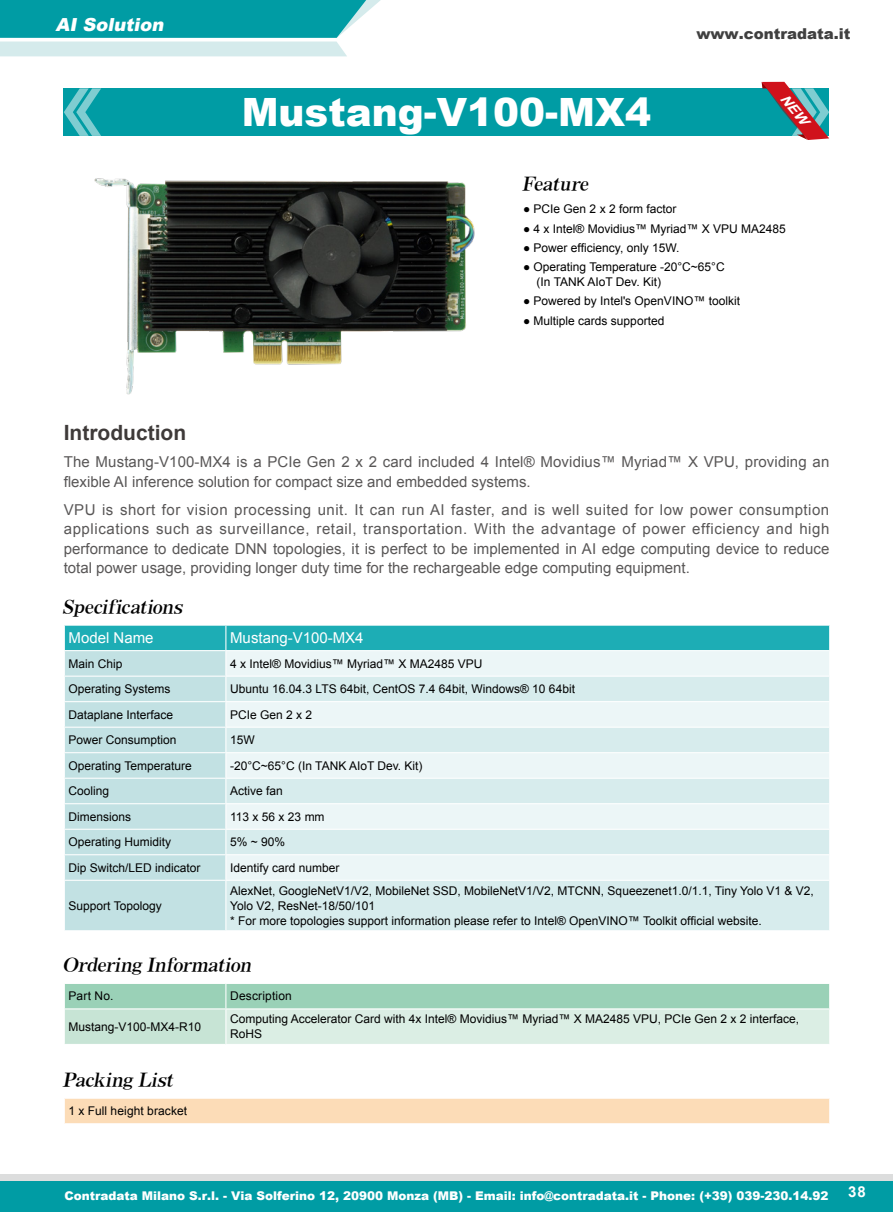
<style>
.page{position:relative;width:893px;height:1212px;background:#fff}
.page>*{position:absolute;margin:0;border:0;box-sizing:border-box;transform-origin:0 0}
.t1{font:900 39px "Arial";color:#fff}
.t2{font:700 21px "Arial";color:#3e3a39}
.t3{font:italic 18px "AR Roman 1 Heavy Euro";color:#000}
.t4{font:italic 900 18px "Arial";color:#fff}
.t5{font:15px/19.5px "Arial";color:#595757}
.t6{font:15px "Arial";color:#fff}
.t7{font:900 15px "Arial";color:#404040}
.t8{font:700 15px "Arial";color:#fff}
.t9{font:12px/15px "Arial";color:#000}
.t10{font:900 12px "Arial";color:#fff}
</style>
<div class="page">
<div style="left:0;top:1174px;width:893px;height:38px;background:#dcdddd"></div>
<div style="left:0;top:1181px;width:893px;height:31px;background:#009ca4"></div>
<svg style="left:0;top:0;width:381px;height:56px;background:#55bcc1"></svg>
<div style="left:64px;top:88px;width:765px;height:48px;background:#009ca4"></div>
<svg style="left:64px;top:88px;width:37px;height:48px"></svg>
<div style="left:64px;top:1098px;width:766px;height:26px;background:#fcdcb7"></div>
<hr style="left:64px;top:1098px;width:766px;height:1px;background:#fff">
<svg style="left:64px;top:1099px;width:1px;height:24px"></svg>
<svg style="left:829px;top:1099px;width:1px;height:24px"></svg>
<hr style="left:64px;top:1123px;width:766px;height:1px;background:#fff">
<div style="left:64px;top:1009px;width:162px;height:35px;background:#c7e4d5"></div>
<div style="left:226px;top:1009px;width:604px;height:35px;background:#dbeee4"></div>
<hr style="left:829px;top:1009px;width:1px;height:35px;background:#fff">
<div style="left:64px;top:984px;width:766px;height:25px;background:#9ad1b7"></div>
<hr style="left:226px;top:1008px;width:604px;height:1px;background:#fff">
<hr style="left:64px;top:1009px;width:1px;height:35px;background:#fff">
<hr style="left:65px;top:1008px;width:161px;height:1px;background:#fff">
<hr style="left:225px;top:1009px;width:1px;height:35px;background:#fff">
<div style="left:65px;top:881px;width:160px;height:49px;background:#c2e1e3"></div>
<div style="left:226px;top:881px;width:603px;height:49px;background:#d7eced"></div>
<svg style="left:64px;top:625px;width:766px;height:255px;background:#cbe8ea"></svg>
<img style="left:94px;top:178px;width:381px;height:217px">
<svg style="left:761px;top:81px;width:68px;height:59px"></svg>
<h3 class="t4" style="left:56px;top:12px;width:114px">AI Solution</h3>
<h1 class="t1" style="left:242px;top:83px;width:411px">Mustang-V100-MX4</h1>
<h3 class="t3" style="left:522px;top:174px;width:72px">Feature</h3>
<p class="t7" style="left:696px;top:23px;width:156px">www.contradata.it</p>
<p class="t9" style="left:523px;top:202px;width:155px">● PCIe Gen 2 x 2 form factor</p>
<p class="t9" style="left:523px;top:221px;width:264px">● 4 x Intel® Movidius™ Myriad™ X VPU MA2485</p>
<p class="t9" style="left:523px;top:240px;width:158px">● Power efficiency, only 15W.</p>
<p class="t9" style="left:536px;top:259px;width:190px;text-indent:-14px">● Operating Temperature -20°C~65°C (In TANK AIoT Dev. Kit)</p>
<p class="t9" style="left:523px;top:294px;width:218px">● Powered by Intel's OpenVINO™ toolkit</p>
<p class="t9" style="left:523px;top:313px;width:143px">● Multiple cards supported</p>
<h2 class="t2" style="left:64px;top:419px;width:124px">Introduction</h2>
<p class="t5" style="left:64px;top:453px;width:767px">The Mustang-V100-MX4 is a PCIe Gen 2 x 2 card included 4 Intel® Movidius™ Myriad™ X VPU, providing an flexible AI inference solution for compact size and embedded systems.</p>
<p class="t5" style="left:64px;top:500px;width:767px;text-align:justify">VPU is short for vision processing unit. It can run AI faster, and is well suited for low power consumption applications such as surveillance, retail, transportation. With the advantage of power efficiency and high performance to dedicate DNN topologies, it is perfect to be implemented in AI edge computing device to reduce total power usage, providing longer duty time for the rechargeable edge computing equipment.</p>
<h3 class="t3" style="left:63px;top:597px;width:125px">Specifications</h3>
<p class="t6" style="left:69px;top:628px;width:87px">Model Name</p>
<p class="t6" style="left:230px;top:628px;width:135px">Mustang-V100-MX4</p>
<p class="t9" style="left:69px;top:656px;width:56px">Main Chip</p>
<p class="t9" style="left:230px;top:656px;width:254px">4 x Intel® Movidius™ Myriad™ X MA2485 VPU</p>
<p class="t9" style="left:69px;top:682px;width:104px">Operating Systems</p>
<p class="t9" style="left:230px;top:682px;width:346px">Ubuntu 16.04.3 LTS 64bit, CentOS 7.4 64bit, Windows® 10 64bit</p>
<p class="t9" style="left:69px;top:707px;width:106px">Dataplane Interface</p>
<p class="t9" style="left:230px;top:707px;width:84px">PCIe Gen 2 x 2</p>
<p class="t9" style="left:69px;top:733px;width:110px">Power Consumption</p>
<p class="t9" style="left:230px;top:733px;width:26px">15W</p>
<p class="t9" style="left:69px;top:758px;width:125px">Operating Temperature</p>
<p class="t9" style="left:230px;top:758px;width:194px">-20°C~65°C (In TANK AIoT Dev. Kit)</p>
<p class="t9" style="left:69px;top:784px;width:42px">Cooling</p>
<p class="t9" style="left:230px;top:784px;width:54px">Active fan</p>
<p class="t9" style="left:69px;top:809px;width:64px">Dimensions</p>
<p class="t9" style="left:230px;top:809px;width:96px">113 x 56 x 23 mm</p>
<p class="t9" style="left:69px;top:835px;width:104px">Operating Humidity</p>
<p class="t9" style="left:230px;top:835px;width:57px">5% ~ 90%</p>
<p class="t9" style="left:69px;top:860px;width:134px">Dip Switch/LED indicator</p>
<p class="t9" style="left:230px;top:860px;width:111px">Identify card number</p>
<p class="t9" style="left:69px;top:898px;width:95px">Support Topology</p>
<p class="t9" style="left:230px;top:883px;width:585px">AlexNet, GoogleNetV1/V2, MobileNet SSD, MobileNetV1/V2, MTCNN, Squeezenet1.0/1.1, Tiny Yolo V1 &amp; V2,<br>Yolo V2, ResNet-18/50/101<br>* For more topologies support information please refer to Intel® OpenVINO™ Toolkit official website.</p>
<h3 class="t3" style="left:63px;top:955px;width:194px">Ordering Information</h3>
<p class="t9" style="left:69px;top:989px;width:46px">Part No.</p>
<p class="t9" style="left:230px;top:989px;width:63px">Description</p>
<p class="t9" style="left:69px;top:1019px;width:134px">Mustang-V100-MX4-R10</p>
<p class="t9" style="left:230px;top:1012px;width:571px">Computing Accelerator Card with 4x Intel® Movidius™ Myriad™ X MA2485 VPU, PCIe Gen 2 x 2 interface,<br>RoHS</p>
<h3 class="t3" style="left:63px;top:1070px;width:116px">Packing List</h3>
<p class="t9" style="left:69px;top:1104px;width:120px">1 x Full height bracket</p>
<p class="t10" style="left:64px;top:1186px;width:766px">Contradata Milano S.r.l. - Via Solferino 12, 20900 Monza (MB) - Email: info@contradata.it - Phone: (+39) 039-230.14.92</p>
<p class="t8" style="left:848px;top:1181px;width:19px">38</p>
</div>
